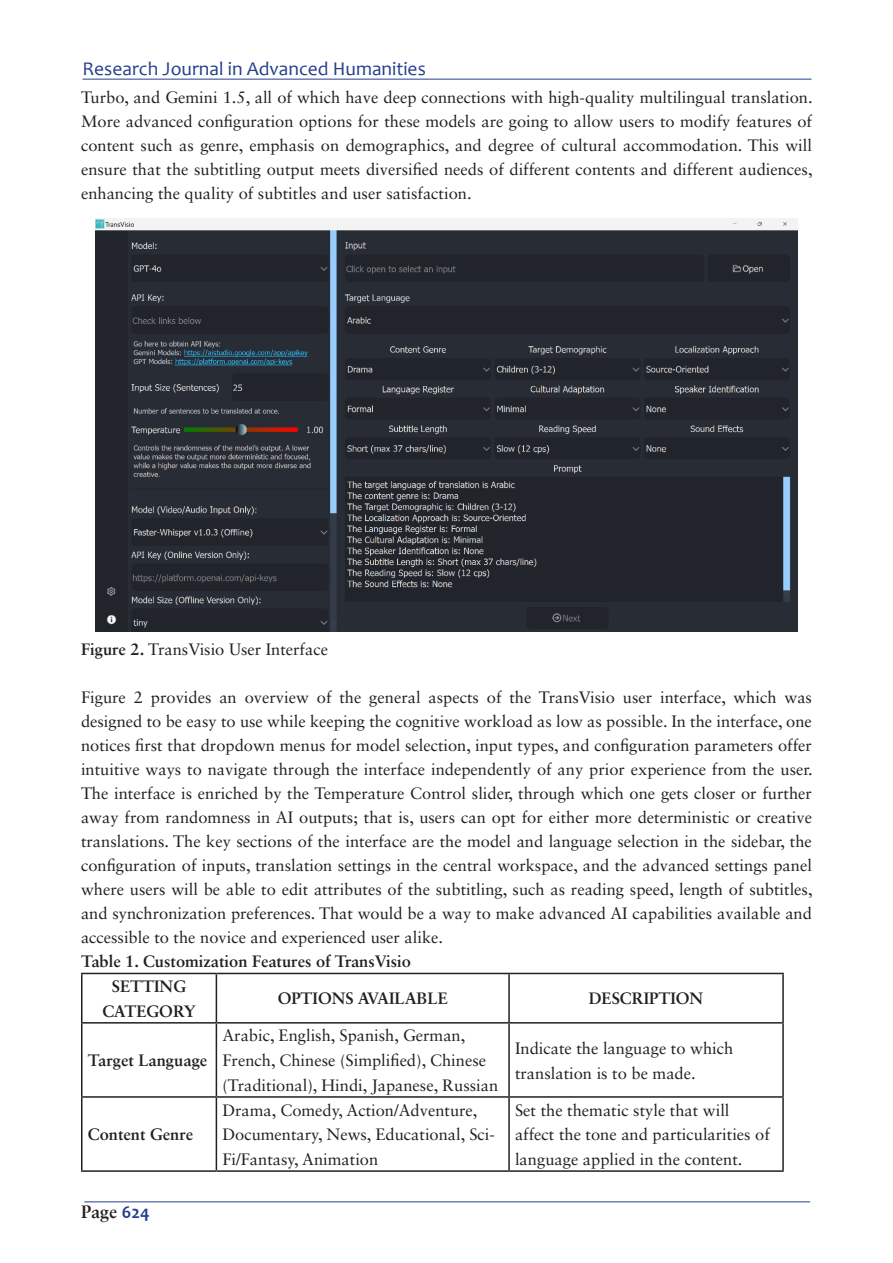
<style>
.page{position:relative;width:893px;height:1263px;background:#fff}
.page>*{position:absolute;margin:0;border:0;box-sizing:border-box;transform-origin:0 0}
.t1{font:19.5px "Candara";color:#253f8e}
.t2{font:700 18px "Sabon";color:#231f20}
.Normal__Web{font:16.5px/24px "Sabon LT Std";color:#231f20}
.Normal__Web-2{font:700 16.5px/24.8px "Sabon LT Std";color:#231f20;text-align:center}
.s1{font-weight:700}
.s2{font-family:"Candara";color:#253f8e}
</style>
<div class="page">
<hr style="left:84px;top:1201px;width:726px;height:1px;background:#253f8e">
<hr style="left:82px;top:79px;width:730px;height:1px;background:#253f8e">
<img style="left:95px;top:219px;width:702px;height:412px">
<hr style="left:81px;top:973px;width:135px;height:1px;background:#231f20">
<hr style="left:81px;top:974px;width:1px;height:48px;background:#231f20">
<hr style="left:216px;top:973px;width:293px;height:1px;background:#231f20">
<hr style="left:216px;top:974px;width:1px;height:48px;background:#231f20">
<hr style="left:509px;top:973px;width:275px;height:1px;background:#231f20">
<hr style="left:508px;top:974px;width:2px;height:48px;background:#231f20">
<hr style="left:782px;top:974px;width:2px;height:48px;background:#231f20">
<hr style="left:81px;top:1022px;width:135px;height:1px;background:#231f20">
<hr style="left:81px;top:1023px;width:1px;height:73px;background:#231f20">
<hr style="left:216px;top:1022px;width:293px;height:1px;background:#231f20">
<hr style="left:216px;top:1023px;width:1px;height:73px;background:#231f20">
<hr style="left:509px;top:1022px;width:275px;height:1px;background:#231f20">
<hr style="left:508px;top:1023px;width:2px;height:73px;background:#231f20">
<hr style="left:782px;top:1023px;width:2px;height:73px;background:#231f20">
<hr style="left:81px;top:1096px;width:135px;height:2px;background:#231f20">
<hr style="left:81px;top:1098px;width:1px;height:72px;background:#231f20">
<hr style="left:216px;top:1096px;width:293px;height:2px;background:#231f20">
<hr style="left:216px;top:1098px;width:1px;height:72px;background:#231f20">
<hr style="left:509px;top:1096px;width:275px;height:2px;background:#231f20">
<hr style="left:508px;top:1098px;width:2px;height:72px;background:#231f20">
<hr style="left:782px;top:1098px;width:2px;height:72px;background:#231f20">
<hr style="left:81px;top:1170px;width:135px;height:2px;background:#231f20">
<hr style="left:216px;top:1170px;width:293px;height:2px;background:#231f20">
<hr style="left:509px;top:1170px;width:275px;height:2px;background:#231f20">
<p class="t1" style="left:82px;top:56px;width:345px">Research Journal in Advanced Humanities</p>
<p class="Normal__Web" style="left:81px;top:85px;width:733px;text-align:justify">Turbo, and Gemini 1.5, all of which have deep connections with high-quality multilingual translation.<br>More advanced configuration options for these models are going to allow users to modify features of content such as genre, emphasis on demographics, and degree of cultural accommodation. This will ensure that the subtitling output meets diversified needs of different contents and different audiences, enhancing the quality of subtitles and user satisfaction.</p>
<p class="Normal__Web" style="left:81px;top:637px;width:249px"><span class="s1">Figure 2.</span> TransVisio User Interface</p>
<p class="Normal__Web" style="left:81px;top:685px;width:733px;text-align:justify">Figure 2 provides an overview of the general aspects of the TransVisio user interface, which was designed to be easy to use while keeping the cognitive workload as low as possible. In the interface, one notices first that dropdown menus for model selection, input types, and configuration parameters offer intuitive ways to navigate through the interface independently of any prior experience from the user.<br>The interface is enriched by the Temperature Control slider, through which one gets closer or further away from randomness in AI outputs; that is, users can opt for either more deterministic or creative translations. The key sections of the interface are the model and language selection in the sidebar, the configuration of inputs, translation settings in the central workspace, and the advanced settings panel where users will be able to edit attributes of the subtitling, such as reading speed, length of subtitles, and synchronization preferences. That would be a way to make advanced AI capabilities available and accessible to the novice and experienced user alike.</p>
<p class="Normal__Web-2" style="left:81px;top:948px;width:331px">Table 1. Customization Features of TransVisio</p>
<p class="Normal__Web-2" style="left:102px;top:973px;width:95px">SETTING<br>CATEGORY</p>
<p class="Normal__Web-2" style="left:278px;top:986px;width:172px">OPTIONS AVAILABLE</p>
<p class="Normal__Web-2" style="left:589px;top:986px;width:116px">DESCRIPTION</p>
<p class="Normal__Web-2" style="left:88px;top:1048px;width:121px">Target Language</p>
<p class="Normal__Web-2" style="left:88px;top:1122px;width:107px">Content Genre</p>
<p class="t2" style="left:81px;top:1201px;width:70px">Page <span class="s2">624</span></p>
<p class="Normal__Web" style="left:222px;top:1023px;width:277px;line-height:24.8px">Arabic, English, Spanish, German,<br>French, Chinese (Simplified), Chinese (Traditional), Hindi, Japanese, Russian</p>
<p class="Normal__Web" style="left:515px;top:1035px;width:220px;line-height:24.8px">Indicate the language to which translation is to be made.</p>
<p class="Normal__Web" style="left:222px;top:1097px;width:274px;line-height:24.8px">Drama, Comedy, Action/Adventure,<br>Documentary, News, Educational, Sci-<br>Fi/Fantasy, Animation</p>
<p class="Normal__Web" style="left:515px;top:1097px;width:256px;line-height:24.8px">Set the thematic style that will affect the tone and particularities of language applied in the content.</p>
</div>
